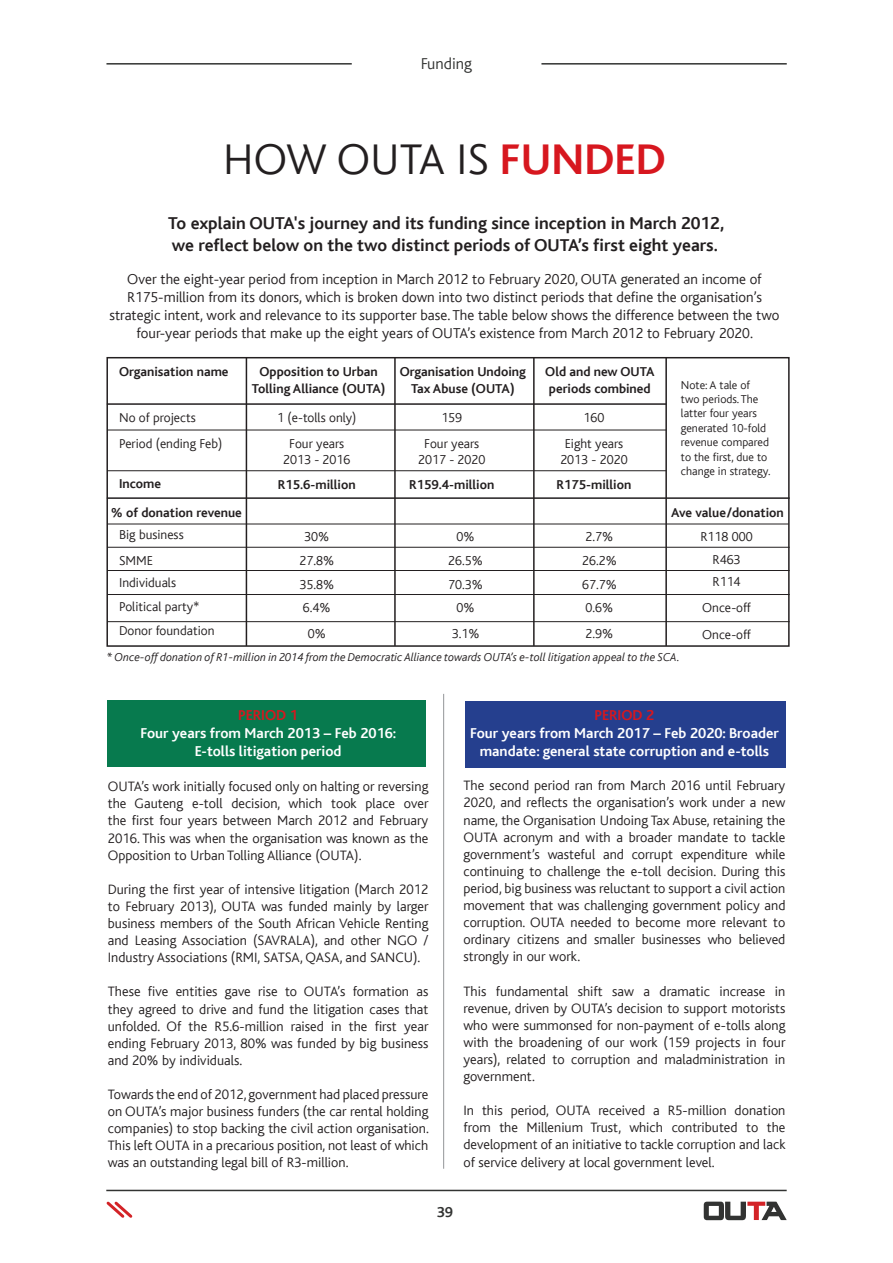
<style>
.page{position:relative;width:893px;height:1263px;background:#fff}
.page>*{position:absolute;margin:0;border:0;box-sizing:border-box;transform-origin:0 0}
.t1{font:300 45px "Sasol Bliss";color:#231f20}
.t2{font:700 18px "Sasol Bliss";color:#231f20}
.t3{font:300 16.5px "Sasol Bliss";color:#323332}
.t4{font:300 15px/18px "Sasol Bliss";color:#231f20;text-align:center}
.t5{font:700 15px/18px "Sasol Bliss";color:#fff;text-align:center}
.t6{font:700 15px "Sasol Bliss";color:#d7171f}
.t7{font:700 15px "Sasol Bliss";color:#323332}
.t8{font:300 14.25px/17.1px "Sasol Bliss";color:#231f20;text-align:justify}
.t9{font:300 13.5px "Sasol Bliss";color:#231f20}
.t10{font:700 13.5px/16.2px "Sasol Bliss";color:#231f20;text-align:center}
.t11{font:300 12px/14.4px "Sasol Bliss";color:#231f20}
.t12{font:italic 300 12px "Sasol Bliss";color:#231f20}
.s1{font-weight:700;color:#d7171f}
</style>
<div class="page">
<div style="left:465px;top:701px;width:320px;height:67px;background:#253f8e"></div>
<div style="left:107px;top:701px;width:319px;height:66px;background:#077a4e"></div>
<hr style="left:106px;top:1190px;width:681px;height:1px;background:#323332">
<svg style="left:704px;top:1201px;width:83px;height:19px"></svg>
<svg style="left:106px;top:1201px;width:27px;height:17px"></svg>
<hr style="left:106px;top:63px;width:246px;height:2px;background:#323332">
<hr style="left:541px;top:63px;width:246px;height:2px;background:#323332">
<hr style="left:443px;top:694px;width:1px;height:475px;background:#939598">
<div style="left:106px;top:357px;width:684px;height:290px;border:2px solid #231f20"></div>
<hr style="left:107px;top:403px;width:559px;height:2px;background:#231f20">
<hr style="left:107px;top:497px;width:683px;height:2px;background:#231f20">
<hr style="left:107px;top:430px;width:559px;height:1px;background:#231f20">
<hr style="left:107px;top:470px;width:559px;height:1px;background:#231f20">
<hr style="left:107px;top:524px;width:682px;height:1px;background:#231f20">
<hr style="left:107px;top:547px;width:683px;height:1px;background:#231f20">
<hr style="left:107px;top:570px;width:683px;height:1px;background:#231f20">
<hr style="left:107px;top:594px;width:683px;height:1px;background:#231f20">
<hr style="left:107px;top:621px;width:683px;height:1px;background:#231f20">
<hr style="left:246px;top:358px;width:1px;height:288px;background:#231f20">
<hr style="left:394px;top:358px;width:2px;height:288px;background:#231f20">
<hr style="left:533px;top:358px;width:2px;height:288px;background:#231f20">
<hr style="left:665px;top:358px;width:2px;height:288px;background:#231f20">
<p class="t3" style="left:421px;top:55px;width:53px">Funding</p>
<p class="t1" style="left:223px;top:136px;width:444px">HOW OUTA IS <span class="s1">FUNDED</span></p>
<p class="t2" style="left:168px;top:214px;width:557px">To explain OUTA's journey and its funding since inception in March 2012,</p>
<p class="t2" style="left:172px;top:235px;width:548px">we reflect below on the two distinct periods of OUTA’s first eight years.</p>
<p class="t4" style="left:127px;top:270px;width:636px">Over the eight-year period from inception in March 2012 to February 2020, OUTA generated an income of</p>
<p class="t4" style="left:110px;top:288px;width:671px">R175-million from its donors, which is broken down into two distinct periods that define the organisation’s strategic intent, work and relevance to its supporter base. The table below shows the difference between the two four-year periods that make up the eight years of OUTA’s existence from March 2012 to February 2020.</p>
<p class="t10" style="left:119px;top:364px;width:111px">Organisation name</p>
<p class="t9" style="left:119px;top:411px;width:78px">No of projects</p>
<p class="t9" style="left:119px;top:436px;width:105px">Period (ending Feb)</p>
<p class="t10" style="left:119px;top:475px;width:44px">Income</p>
<p class="t10" style="left:252px;top:364px;width:135px">Opposition to Urban<br>Tolling Alliance (OUTA)</p>
<p class="t10" style="left:400px;top:364px;width:128px">Organisation Undoing</p>
<p class="t10" style="left:411px;top:380px;width:105px">Tax Abuse (OUTA)</p>
<p class="t9" style="left:277px;top:411px;width:81px">1 (e-tolls only)</p>
<p class="t9" style="left:289px;top:436px;width:57px">Four years</p>
<p class="t9" style="left:283px;top:452px;width:69px">2013 - 2016</p>
<p class="t10" style="left:278px;top:477px;width:79px">R15.6-million</p>
<p class="t9" style="left:441px;top:411px;width:22px">159</p>
<p class="t9" style="left:424px;top:436px;width:57px">Four years</p>
<p class="t9" style="left:418px;top:452px;width:69px">2017 - 2020</p>
<p class="t10" style="left:409px;top:477px;width:87px">R159.4-million</p>
<p class="t10" style="left:545px;top:364px;width:111px;text-align:left">Old and new OUTA periods combined</p>
<p class="t9" style="left:584px;top:411px;width:22px">160</p>
<p class="t9" style="left:565px;top:436px;width:60px">Eight years</p>
<p class="t9" style="left:560px;top:452px;width:69px">2013 - 2020</p>
<p class="t10" style="left:557px;top:477px;width:76px">R175-million</p>
<p class="t11" style="left:681px;top:378px;width:91px">Note: A tale of two periods. The latter four years generated 10-fold revenue compared to the first, due to change in strategy.</p>
<p class="t10" style="left:111px;top:504px;width:133px">% of donation revenue</p>
<p class="t10" style="left:671px;top:504px;width:114px">Ave value/donation</p>
<p class="t9" style="left:119px;top:528px;width:66px">Big business</p>
<p class="t9" style="left:119px;top:553px;width:36px">SMME</p>
<p class="t9" style="left:119px;top:575px;width:59px">Individuals</p>
<p class="t9" style="left:119px;top:599px;width:82px">Political party*</p>
<p class="t9" style="left:119px;top:623px;width:97px">Donor foundation</p>
<p class="t9" style="left:304px;top:530px;width:26px">30%</p>
<p class="t9" style="left:299px;top:553px;width:36px">27.8%</p>
<p class="t9" style="left:299px;top:577px;width:36px">35.8%</p>
<p class="t9" style="left:303px;top:601px;width:29px">6.4%</p>
<p class="t9" style="left:308px;top:626px;width:19px">0%</p>
<p class="t9" style="left:457px;top:530px;width:19px">0%</p>
<p class="t9" style="left:448px;top:553px;width:36px">26.5%</p>
<p class="t9" style="left:448px;top:577px;width:36px">70.3%</p>
<p class="t9" style="left:457px;top:601px;width:19px">0%</p>
<p class="t9" style="left:452px;top:626px;width:29px">3.1%</p>
<p class="t9" style="left:586px;top:530px;width:29px">2.7%</p>
<p class="t9" style="left:582px;top:553px;width:36px">26.2%</p>
<p class="t9" style="left:582px;top:577px;width:36px">67.7%</p>
<p class="t9" style="left:586px;top:601px;width:29px">0.6%</p>
<p class="t9" style="left:586px;top:626px;width:29px">2.9%</p>
<p class="t12" style="left:107px;top:651px;width:575px">* Once-off donation of R1-million in 2014 from the Democratic Alliance towards OUTA’s e-toll litigation appeal to the SCA.</p>
<p class="t9" style="left:700px;top:530px;width:54px">R118 000</p>
<p class="t9" style="left:713px;top:552px;width:29px">R463</p>
<p class="t9" style="left:713px;top:575px;width:29px">R114</p>
<p class="t9" style="left:702px;top:600px;width:50px">Once-off</p>
<p class="t9" style="left:702px;top:627px;width:50px">Once-off</p>
<p class="t6" style="left:238px;top:707px;width:61px">PERIOD 1</p>
<p class="t5" style="left:140px;top:724px;width:258px">Four years from March 2013 – Feb 2016:</p>
<p class="t5" style="left:195px;top:742px;width:148px">E-tolls litigation period</p>
<p class="t8" style="left:108px;top:778px;width:322px">OUTA’s work initially focused only on halting or reversing the Gauteng e-toll decision, which took place over the first four years between March 2012 and February 2016. This was when the organisation was known as the Opposition to Urban Tolling Alliance (OUTA).</p>
<p class="t8" style="left:108px;top:881px;width:322px">During the first year of intensive litigation (March 2012 to February 2013), OUTA was funded mainly by larger business members of the South African Vehicle Renting and Leasing Association (SAVRALA), and other NGO / Industry Associations (RMI, SATSA, QASA, and SANCU).</p>
<p class="t8" style="left:108px;top:983px;width:322px">These five entities gave rise to OUTA’s formation as they agreed to drive and fund the litigation cases that unfolded. Of the R5.6-million raised in the first year ending February 2013, 80% was funded by big business and 20% by individuals.</p>
<p class="t8" style="left:108px;top:1086px;width:323px">Towards the end of 2012, government had placed pressure on OUTA’s major business funders (the car rental holding companies) to stop backing the civil action organisation.<br>This left OUTA in a precarious position, not least of which was an outstanding legal bill of R3-million.</p>
<p class="t6" style="left:595px;top:707px;width:61px">PERIOD 2</p>
<p class="t5" style="left:470px;top:724px;width:310px">Four years from March 2017 – Feb 2020: Broader mandate: general state corruption and e-tolls</p>
<p class="t8" style="left:463px;top:777px;width:323px">The second period ran from March 2016 until February 2020, and reflects the organisation’s work under a new name, the Organisation Undoing Tax Abuse, retaining the OUTA acronym and with a broader mandate to tackle government’s wasteful and corrupt expenditure while continuing to challenge the e-toll decision. During this period, big business was reluctant to support a civil action movement that was challenging government policy and corruption. OUTA needed to become more relevant to ordinary citizens and smaller businesses who believed strongly in our work.</p>
<p class="t8" style="left:463px;top:982px;width:323px">This fundamental shift saw a dramatic increase in revenue, driven by OUTA’s decision to support motorists who were summonsed for non-payment of e-tolls along with the broadening of our work (159 projects in four years), related to corruption and maladministration in government.</p>
<p class="t8" style="left:463px;top:1102px;width:323px">In this period, OUTA received a R5-million donation from the Millenium Trust, which contributed to the development of an initiative to tackle corruption and lack of service delivery at local government level.</p>
<p class="t7" style="left:437px;top:1204px;width:18px">39</p>
</div>
